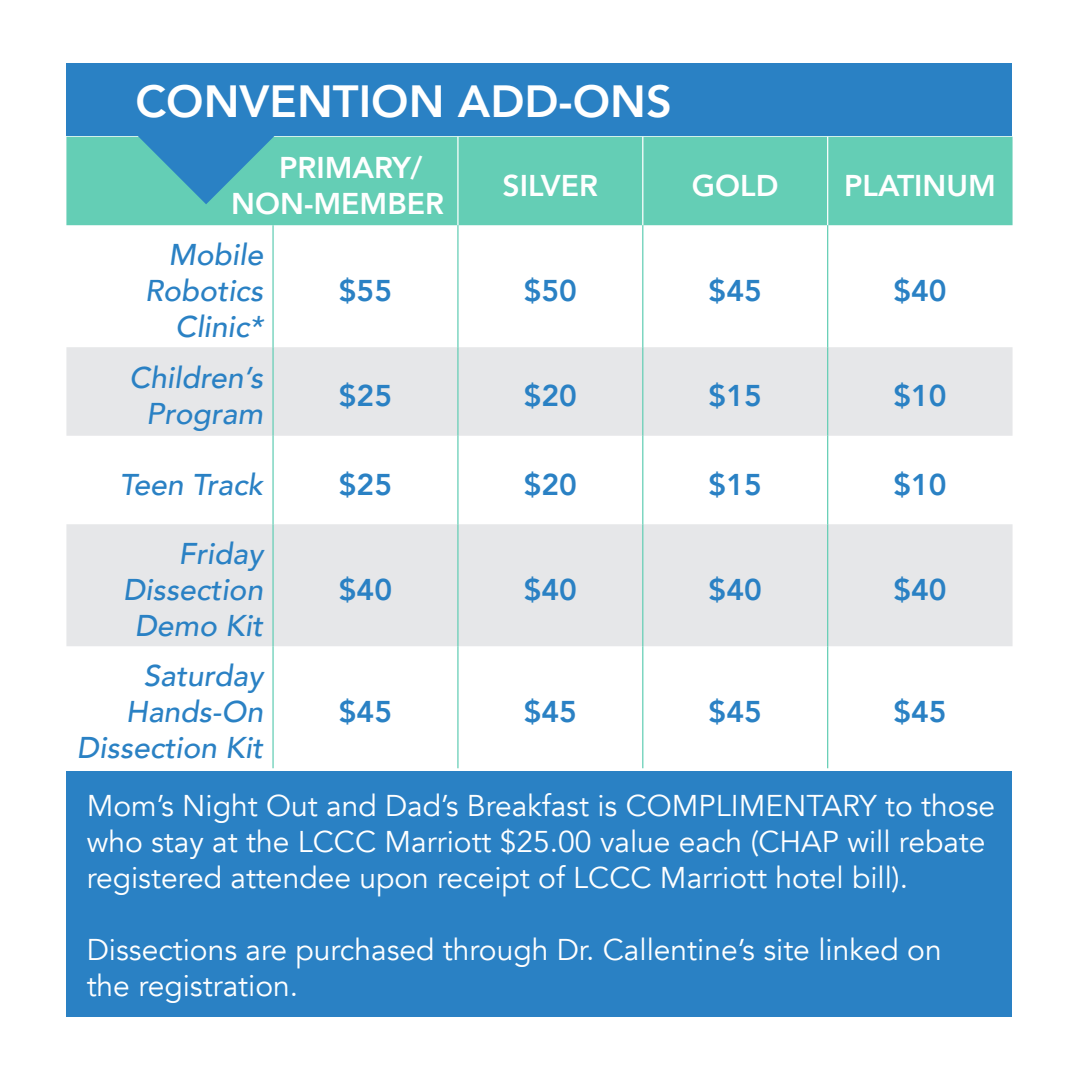
<style>
.page{position:relative;width:1080px;height:1080px;background:#fff}
.page>*{position:absolute;margin:0;border:0;box-sizing:border-box;transform-origin:0 0}
.t1{font:800 45px "Avenir";color:#fff}
.t2{font:30px/36px "Avenir";color:#fff}
.t3{font:italic 500 30px/36px "Avenir";color:#2a81c4;text-align:right}
.t4{font:800 30px "Avenir";color:#2a81c4}
.t5{font:800 30px/36px "Avenir";color:#fff}
</style>
<div class="page">
<div style="left:66px;top:137px;width:947px;height:88px;background:#64ceb5"></div>
<svg style="left:66px;top:347px;width:947px;height:299px;fill:#e6e7e9"></svg>
<hr style="left:457px;top:137px;width:2px;height:88px;background:#fff">
<hr style="left:642px;top:137px;width:1px;height:88px;background:#fff">
<hr style="left:827px;top:137px;width:1px;height:88px;background:#fff">
<hr style="left:457px;top:225px;width:2px;height:122px;background:#64ceb5">
<hr style="left:642px;top:225px;width:1px;height:122px;background:#64ceb5">
<hr style="left:827px;top:225px;width:1px;height:122px;background:#64ceb5">
<hr style="left:457px;top:347px;width:2px;height:89px;background:#64ceb5">
<hr style="left:642px;top:347px;width:1px;height:89px;background:#64ceb5">
<hr style="left:827px;top:347px;width:1px;height:89px;background:#64ceb5">
<hr style="left:457px;top:436px;width:2px;height:88px;background:#64ceb5">
<hr style="left:642px;top:436px;width:1px;height:88px;background:#64ceb5">
<hr style="left:827px;top:436px;width:1px;height:88px;background:#64ceb5">
<hr style="left:457px;top:524px;width:2px;height:122px;background:#64ceb5">
<hr style="left:642px;top:524px;width:1px;height:122px;background:#64ceb5">
<hr style="left:827px;top:524px;width:1px;height:122px;background:#64ceb5">
<hr style="left:457px;top:646px;width:2px;height:122px;background:#64ceb5">
<hr style="left:642px;top:646px;width:1px;height:122px;background:#64ceb5">
<hr style="left:827px;top:646px;width:1px;height:122px;background:#64ceb5">
<hr style="left:272px;top:225px;width:2px;height:122px;background:#64ceb5">
<hr style="left:272px;top:347px;width:2px;height:89px;background:#64ceb5">
<hr style="left:272px;top:436px;width:2px;height:88px;background:#64ceb5">
<hr style="left:272px;top:524px;width:2px;height:122px;background:#64ceb5">
<hr style="left:272px;top:646px;width:2px;height:122px;background:#64ceb5">
<div style="left:66px;top:63px;width:946px;height:73px;background:#2a81c4"></div>
<svg style="left:135px;top:136px;width:142px;height:68px;background:#48a8bc"></svg>
<div style="left:66px;top:771px;width:946px;height:246px;background:#2a81c4"></div>
<p class="t1" style="left:135px;top:66px;width:538px">CONVENTION ADD-ONS</p>
<p class="t5" style="left:231px;top:150px;width:214px;text-indent:48px">PRIMARY/<br>NON-MEMBER</p>
<p class="t5" style="left:503px;top:168px;width:97px">SILVER</p>
<p class="t5" style="left:692px;top:168px;width:88px">GOLD</p>
<p class="t5" style="left:844px;top:168px;width:153px">PLATINUM</p>
<p class="t3" style="left:145px;top:237px;width:120px">Mobile<br>Robotics<br>Clinic*</p>
<p class="t3" style="left:129px;top:361px;width:135px;text-align:center">Children’s<br>Program</p>
<p class="t4" style="left:339px;top:267px;width:55px">$55</p>
<p class="t4" style="left:524px;top:267px;width:55px">$50</p>
<p class="t4" style="left:709px;top:267px;width:55px">$45</p>
<p class="t4" style="left:893px;top:267px;width:55px">$40</p>
<p class="t4" style="left:339px;top:373px;width:55px">$25</p>
<p class="t4" style="left:524px;top:373px;width:55px">$20</p>
<p class="t4" style="left:709px;top:373px;width:55px">$15</p>
<p class="t4" style="left:893px;top:373px;width:55px">$10</p>
<p class="t3" style="left:120px;top:467px;width:145px">Teen Track</p>
<p class="t4" style="left:339px;top:461px;width:55px">$25</p>
<p class="t4" style="left:524px;top:461px;width:55px">$20</p>
<p class="t4" style="left:709px;top:461px;width:55px">$15</p>
<p class="t4" style="left:893px;top:461px;width:55px">$10</p>
<p class="t3" style="left:123px;top:536px;width:142px">Friday<br>Dissection<br>Demo Kit</p>
<p class="t3" style="left:77px;top:658px;width:188px">Saturday<br>Hands-On<br>Dissection Kit</p>
<p class="t4" style="left:339px;top:566px;width:55px">$40</p>
<p class="t4" style="left:524px;top:566px;width:55px">$40</p>
<p class="t4" style="left:709px;top:566px;width:55px">$40</p>
<p class="t4" style="left:893px;top:566px;width:55px">$40</p>
<p class="t4" style="left:339px;top:688px;width:55px">$45</p>
<p class="t4" style="left:524px;top:688px;width:55px">$45</p>
<p class="t4" style="left:709px;top:688px;width:55px">$45</p>
<p class="t4" style="left:893px;top:688px;width:55px">$45</p>
<p class="t2" style="left:87px;top:788px;width:910px">Mom’s Night Out and Dad’s Breakfast is COMPLIMENTARY to those who stay at the LCCC Marriott $25.00 value each (CHAP will rebate registered attendee upon receipt of LCCC Marriott hotel bill).</p>
<p class="t2" style="left:87px;top:932px;width:857px">Dissections are purchased through Dr. Callentine’s site linked on the registration.</p>
</div>
